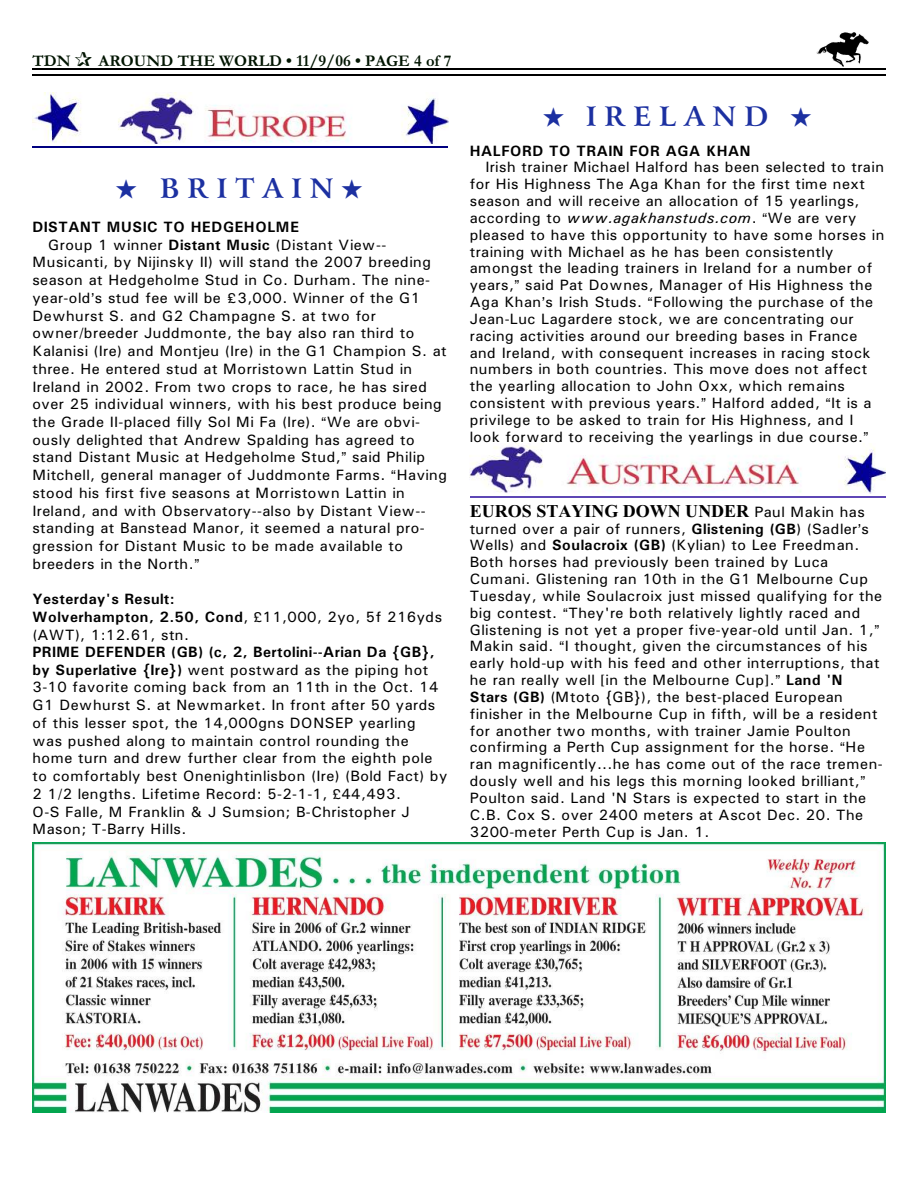
<style>
.page{position:relative;width:918px;height:1188px;background:#fff}
.page>*{position:absolute;margin:0;border:0;box-sizing:border-box;transform-origin:0 0}
.t1{font:700 27px "Arrus BT";letter-spacing:.295em;color:#1c30a1}
.t2{font:700 18px "Times New Roman";letter-spacing:.005em;color:#000}
.t3{font:700 16.5px "Garamond";letter-spacing:.005em;color:#001400}
.t4{font:15px/16.8px "Univers";letter-spacing:.03em;color:#000}
.t5{font:700 15px/17.7px "Univers";letter-spacing:.04em;color:#000}
.s1{font-weight:700}
.s2{font-weight:400}
.s3{font-style:italic}
.s4{font-family:"Univers";font-weight:400;font-size:15px}
</style>
<div class="page">
<img style="left:817px;top:32px;width:51px;height:34px">
<hr style="left:32px;top:68px;width:853px;height:1px;background:#000">
<hr style="left:32px;top:75px;width:853px;height:1px;background:#000">
<img style="left:32px;top:93px;width:416px;height:51px">
<hr style="left:32px;top:147px;width:416px;height:1px;background:#000080">
<img style="left:470px;top:443px;width:416px;height:51px">
<hr style="left:470px;top:497px;width:415px;height:1px;background:#5e47b5">
<img style="left:32px;top:842px;width:854px;height:270px">
<hr style="left:387px;top:1079px;width:128px;height:1px;background:#fff">
<hr style="left:594px;top:1079px;width:120px;height:1px;background:#fff">
<p class="t3" style="left:32px;top:55px;width:40px">TDN</p>
<p class="t3" style="left:98px;top:55px;width:355px">AROUND THE WORLD • 11/9/06 • PAGE 4 of 7</p>
<h1 class="t1" style="left:116px;top:177px;width:249px">★ BRITAIN★</h1>
<p class="t5" style="left:32px;top:219px;width:268px">DISTANT MUSIC TO HEDGEHOLME</p>
<p class="t4" style="left:48px;top:237px;width:340px">Group 1 winner <span class="s1">Distant Music</span> (Distant View--</p>
<p class="t4" style="left:32px;top:255px;width:400px">Musicanti, by Nijinsky II) will stand the 2007 breeding</p>
<p class="t4" style="left:32px;top:273px;width:399px">season at Hedgeholme Stud in Co. Durham. The nine-</p>
<p class="t4" style="left:32px;top:291px;width:389px">year-old s stud fee will be 3,000. Winner of the G1</p>
<p class="t4" style="left:32px;top:308px;width:345px">Dewhurst S. and G2 Champagne S. at two for</p>
<p class="t4" style="left:32px;top:326px;width:383px">owner/breeder Juddmonte, the bay also ran third to</p>
<p class="t4" style="left:32px;top:344px;width:416px">Kalanisi (Ire) and Montjeu (Ire) in the G1 Champion S. at</p>
<p class="t4" style="left:32px;top:361px;width:381px">three. He entered stud at Morristown Lattin Stud in</p>
<p class="t4" style="left:32px;top:379px;width:396px">Ireland in 2002. From two crops to race, he has sired</p>
<p class="t4" style="left:32px;top:397px;width:411px">over 25 individual winners, with his best produce being</p>
<p class="t4" style="left:32px;top:415px;width:389px">the Grade II-placed filly Sol Mi Fa (Ire). We are obvi-</p>
<p class="t4" style="left:32px;top:432px;width:384px">ously delighted that Andrew Spalding has agreed to</p>
<p class="t4" style="left:32px;top:450px;width:394px">stand Distant Music at Hedgeholme Stud, said Philip</p>
<p class="t4" style="left:32px;top:468px;width:416px">Mitchell, general manager of Juddmonte Farms. Having</p>
<p class="t4" style="left:32px;top:486px;width:374px">stood his first five seasons at Morristown Lattin in</p>
<p class="t4" style="left:32px;top:503px;width:395px">Ireland, and with Observatory--also by Distant View--</p>
<p class="t4" style="left:32px;top:521px;width:394px">standing at Banstead Manor, it seemed a natural pro-</p>
<p class="t4" style="left:32px;top:539px;width:372px">gression for Distant Music to be made available to</p>
<p class="t4" style="left:32px;top:557px;width:163px">breeders in the North.</p>
<p class="t5" style="left:32px;top:591px;width:411px">Yesterday's Result:<br>Wolverhampton, 2.50, Cond<span class="s2">, 11,000, 2yo, 5f 216yds (AWT), 1:12.61, stn.</span></p>
<p class="t4" style="left:32px;top:644px;width:416px;line-height:17.7px"><span class="s1">PRIME DEFENDER (GB) (c, 2, Bertolini--Arian Da {GB}, by Superlative {Ire})</span> went postward as the piping hot 3-10 favorite coming back from an 11th in the Oct. 14<br>G1 Dewhurst S. at Newmarket. In front after 50 yards of this lesser spot, the 14,000gns DONSEP yearling was pushed along to maintain control rounding the home turn and drew further clear from the eighth pole to comfortably best Onenightinlisbon (Ire) (Bold Fact) by 2 1/2 lengths. Lifetime Record: 5-2-1-1, 44,493.<br>O-S Falle, M Franklin &amp; J Sumsion; B-Christopher J Mason; T-Barry Hills.</p>
<h1 class="t1" style="left:543px;top:106px;width:270px">★ IRELAND ★</h1>
<p class="t5" style="left:470px;top:143px;width:282px">HALFORD TO TRAIN FOR AGA KHAN</p>
<p class="t4" style="left:470px;top:160px;width:416px;text-indent:16px">Irish trainer Michael Halford has been selected to train for His Highness The Aga Khan for the first time next season and will receive an allocation of 15 yearlings, according to <span class="s3">www.agakhanstuds.com</span>. We are very pleased to have this opportunity to have some horses in training with Michael as he has been consistently amongst the leading trainers in Ireland for a number of years, said Pat Downes, Manager of His Highness the Aga Khan s Irish Studs. Following the purchase of the Jean-Luc Lagardere stock, we are concentrating our racing activities around our breeding bases in France and Ireland, with consequent increases in racing stock numbers in both countries. This move does not affect the yearling allocation to John Oxx, which remains consistent with previous years. Halford added, It is a privilege to be asked to train for His Highness, and I look forward to receiving the yearlings in due course.</p>
<p class="t2" style="left:470px;top:505px;width:397px">EUROS STAYING DOWN UNDER <span class="s4">Paul Makin has</span></p>
<p class="t4" style="left:470px;top:521px;width:415px">turned over a pair of runners, <span class="s1">Glistening (GB</span>) (Sadler s Wells) and <span class="s1">Soulacroix (GB)</span> (Kylian) to Lee Freedman.<br>Both horses had previously been trained by Luca Cumani. Glistening ran 10th in the G1 Melbourne Cup Tuesday, while Soulacroix just missed qualifying for the big contest. They're both relatively lightly raced and Glistening is not yet a proper five-year-old until Jan. 1, Makin said. I thought, given the circumstances of his early hold-up with his feed and other interruptions, that he ran really well [in the Melbourne Cup]. <span class="s1">Land 'N Stars (GB)</span> (Mtoto {GB}), the best-placed European finisher in the Melbourne Cup in fifth, will be a resident for another two months, with trainer Jamie Poulton confirming a Perth Cup assignment for the horse. He ran magnificently...he has come out of the race tremen&shy;dously well and his legs this morning looked brilliant, Poulton said. Land 'N Stars is expected to start in the C.B. Cox S. over 2400 meters at Ascot Dec. 20. The 3200-meter Perth Cup is Jan. 1.</p>
</div>
